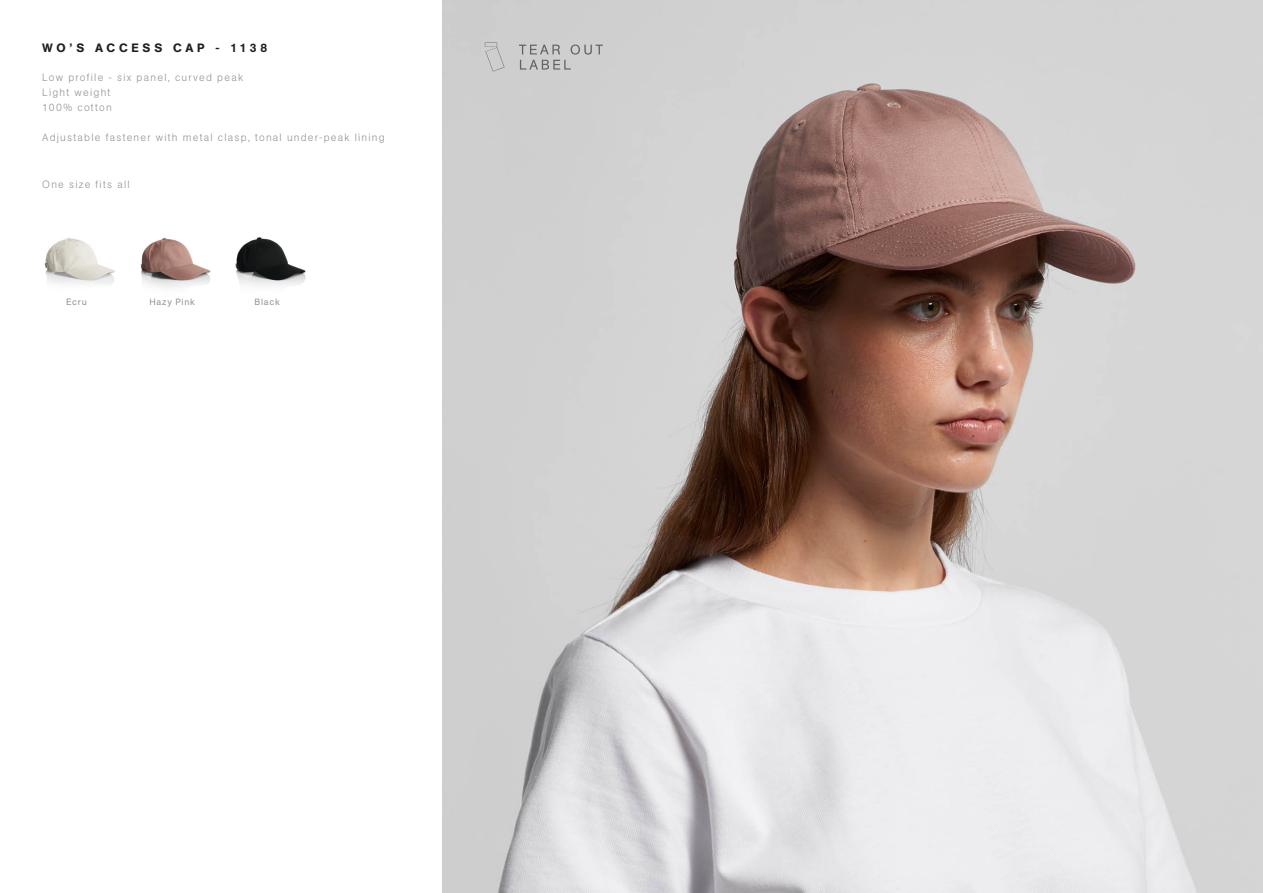
<style>
.page{position:relative;width:1263px;height:893px;background:#fff}
.page>*{position:absolute;margin:0;border:0;box-sizing:border-box;transform-origin:0 0}
.t1{font:500 12px "AG Book Pro";letter-spacing:.315em;color:#231f20}
.t2{font:300 10.5px/15px "AG Book Pro";letter-spacing:.115em;color:#939598}
.t3{font:9px "AG Book Pro";letter-spacing:.08em;color:#939598}
</style>
<div class="page">
<img style="left:442px;top:0;width:821px;height:893px">
<svg style="left:519px;top:45px;width:84px;height:25px;background:#bdbdbd"></svg>
<svg style="left:497px;top:47px;width:7px;height:20px"></svg>
<svg style="left:485px;top:43px;width:12px;height:28px"></svg>
<img style="left:44px;top:237px;width:262px;height:51px">
<p class="t1" style="left:42px;top:40px;width:226px">WO’S ACCESS CAP - 1138</p>
<p class="t2" style="left:42px;top:69px;width:202px">Low profile - six panel, curved peak<br>Light weight<br>100% cotton</p>
<p class="t2" style="left:42px;top:129px;width:344px">Adjustable fastener with metal clasp, tonal under-peak lining</p>
<p class="t2" style="left:42px;top:176px;width:89px">One size fits all</p>
<p class="t3" style="left:66px;top:296px;width:22px">Ecru</p>
<p class="t3" style="left:149px;top:296px;width:47px">Hazy Pink</p>
<p class="t3" style="left:255px;top:296px;width:27px">Black</p>
</div>
